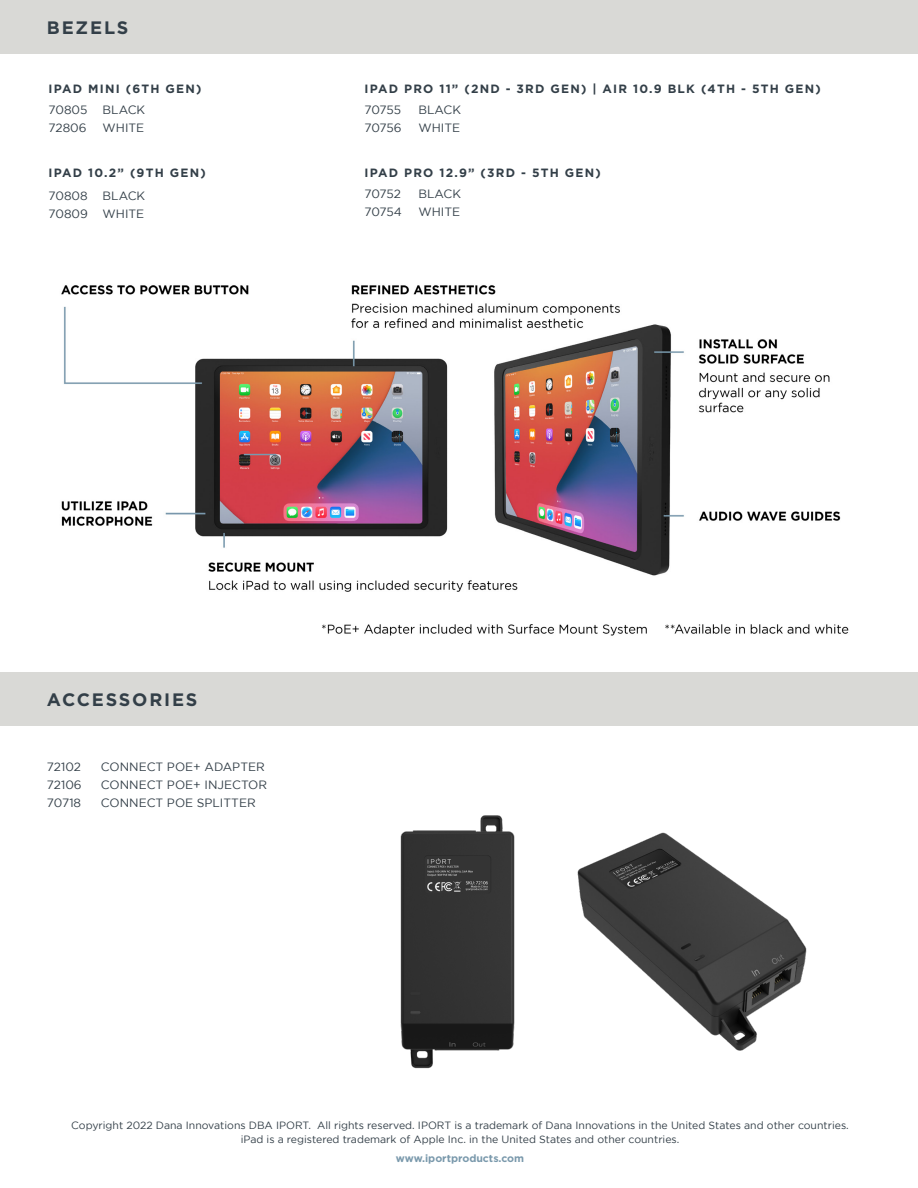
<style>
.page{position:relative;width:918px;height:1188px;background:#fff}
.page>*{position:absolute;margin:0;border:0;box-sizing:border-box;transform-origin:0 0}
.t1{font:700 18px "Gotham";letter-spacing:.1em;color:#333f48}
.t2{font:12px "Gotham";color:#333f48}
.t3{font:700 12px "Gotham";letter-spacing:.1em;color:#333f48}
.t4{font:10.5px/13.5px "Gotham";color:#333f48;text-align:center}
.t5{font:700 10.5px "Gotham";color:#7a99ac}
</style>
<div class="page">
<img style="left:61px;top:285px;width:788px;height:351px">
<div style="left:0;top:0;width:918px;height:54px;background:#d9d9d6"></div>
<div style="left:0;top:672px;width:918px;height:54px;background:#d9d9d6"></div>
<img style="left:615px;top:832px;width:192px;height:219px">
<img style="left:400px;top:815px;width:215px;height:254px">
<p class="t1" style="left:47px;top:17px;width:83px">BEZELS</p>
<p class="t3" style="left:49px;top:82px;width:154px">IPAD MINI (6TH GEN)</p>
<p class="t2" style="left:49px;top:103px;width:40px">70805</p>
<p class="t2" style="left:103px;top:103px;width:44px">BLACK</p>
<p class="t2" style="left:49px;top:121px;width:40px">72806</p>
<p class="t2" style="left:103px;top:121px;width:43px">WHITE</p>
<p class="t3" style="left:49px;top:166px;width:159px">IPAD 10.2” (9TH GEN)</p>
<p class="t2" style="left:49px;top:189px;width:98px">70808 BLACK</p>
<p class="t2" style="left:49px;top:207px;width:97px">70809 WHITE</p>
<p class="t3" style="left:364px;top:82px;width:458px">IPAD PRO 11” (2ND - 3RD GEN) | AIR 10.9 BLK (4TH - 5TH GEN)</p>
<p class="t2" style="left:364px;top:103px;width:38px">70755</p>
<p class="t2" style="left:418px;top:103px;width:44px">BLACK</p>
<p class="t2" style="left:364px;top:121px;width:39px">70756</p>
<p class="t2" style="left:418px;top:121px;width:43px">WHITE</p>
<p class="t3" style="left:364px;top:166px;width:238px">IPAD PRO 12.9” (3RD - 5TH GEN)</p>
<p class="t2" style="left:364px;top:187px;width:38px">70752</p>
<p class="t2" style="left:418px;top:187px;width:44px">BLACK</p>
<p class="t2" style="left:364px;top:205px;width:39px">70754</p>
<p class="t2" style="left:418px;top:205px;width:43px">WHITE</p>
<p class="t1" style="left:47px;top:689px;width:152px">ACCESSORIES</p>
<p class="t2" style="left:47px;top:760px;width:36px">72102</p>
<p class="t2" style="left:101px;top:760px;width:165px">CONNECT POE+ ADAPTER</p>
<p class="t2" style="left:47px;top:778px;width:36px">72106</p>
<p class="t2" style="left:101px;top:778px;width:168px">CONNECT POE+ INJECTOR</p>
<p class="t2" style="left:47px;top:796px;width:36px">70718</p>
<p class="t2" style="left:101px;top:796px;width:156px">CONNECT POE SPLITTER</p>
<p class="t4" style="left:71px;top:1119px;width:779px">Copyright 2022 Dana Innovations DBA IPORT. All rights reserved. IPORT is a trademark of Dana Innovations in the United States and other countries. iPad is a registered trademark of Apple Inc. in the United States and other countries.</p>
<p class="t5" style="left:396px;top:1153px;width:130px">www.iportproducts.com</p>
</div>
